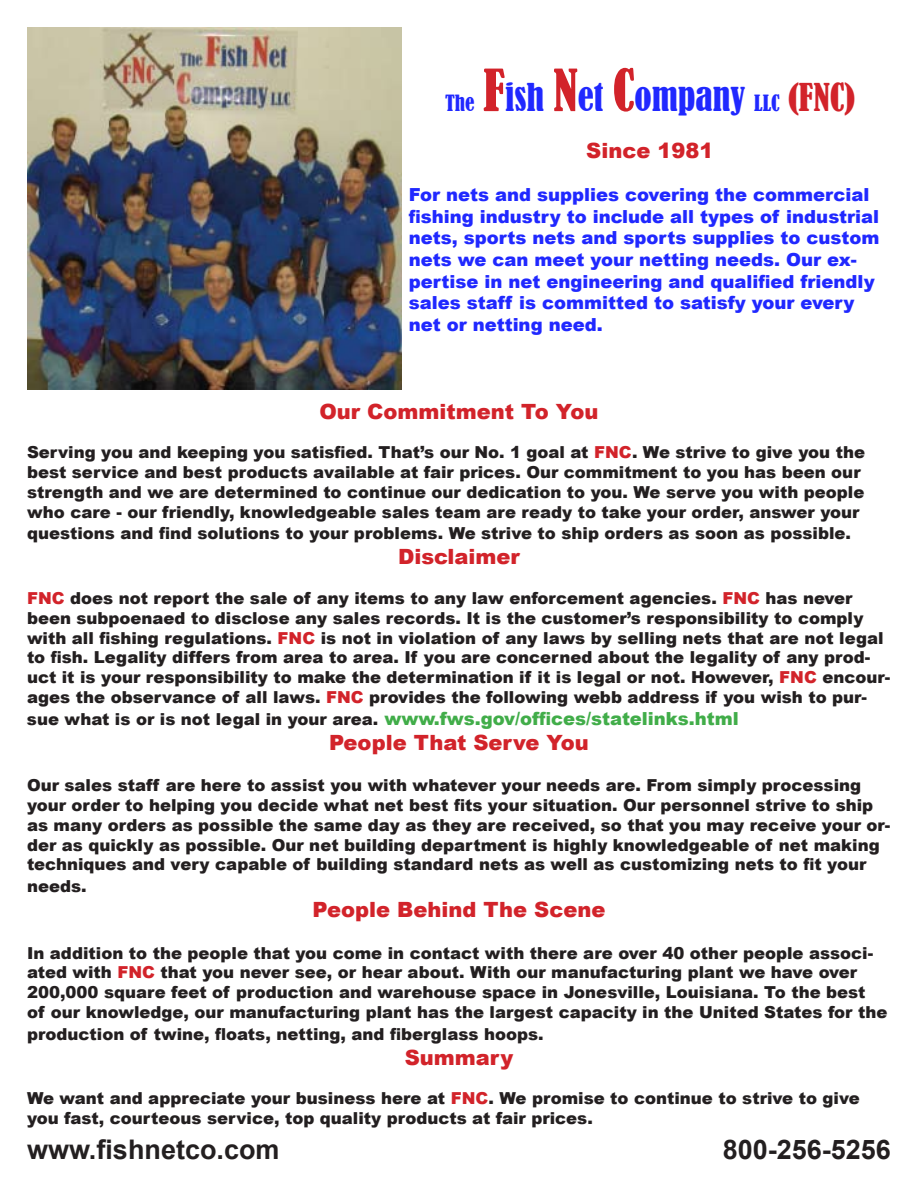
<style>
.page{position:relative;width:918px;height:1188px;background:#fff}
.page>*{position:absolute;margin:0;border:0;box-sizing:border-box;transform-origin:0 0}
.t1{font:condensed 36px "Bernard";color:#2028ff}
.t2{font:700 27px "Arial";color:#231f20}
.t3{font:900 21px "Arial";color:#d2232a}
.t4{font:condensed 21px "Bernard";color:#2028ff}
.t5{font:900 18px/21.6px "Arial";color:#2028ff}
.t6{font:900 18px "Arial";color:#41ad49}
.t7{font:900 16.5px/19.8px "Arial";color:#231f20}
.s1{font-size:54px;color:#d2232a}
.s2{font-size:21px}
.s3{color:#d2232a}
.s4{font-size:16.5px;color:#231f20}
</style>
<div class="page">
<img style="left:27px;top:27px;width:375px;height:363px">
<h1 class="t1" style="left:483px;top:76px;width:373px"><span class="s1">F</span>ish <span class="s1">N</span>et <span class="s1">C</span>ompany <span class="s2">LLC</span> <span class="s3">(FNC)</span></h1>
<p class="t3" style="left:586px;top:135px;width:129px">Since 1981</p>
<p class="t5" style="left:409px;top:183px;width:472px">For nets and supplies covering the commercial fishing industry to include all types of industrial nets, sports nets and sports supplies to custom nets we can meet your netting needs. Our ex&shy;pertise in net engineering and qualified friendly sales staff is committed to satisfy your every net or netting need.</p>
<p class="t4" style="left:445px;top:91px;width:31px">The</p>
<p class="t3" style="left:319px;top:396px;width:281px">Our Commitment To You</p>
<p class="t7" style="left:27px;top:442px;width:840px">Serving you and keeping you satisfied. That’s our No. 1 goal at <span class="s3">FNC</span>. We strive to give you the best service and best products available at fair prices. Our commitment to you has been our strength and we are determined to continue our dedication to you. We serve you with people who care - our friendly, knowledgeable sales team are ready to take your order, answer your</p>
<p class="t7" style="left:27px;top:523px;width:826px">questions and find solutions to your problems. We strive to ship orders as soon as possible.</p>
<p class="t3" style="left:398px;top:542px;width:123px">Disclaimer</p>
<p class="t7" style="left:27px;top:588px;width:865px"><span class="s3">FNC</span> does not report the sale of any items to any law enforcement agencies. <span class="s3">FNC</span> has never been subpoenaed to disclose any sales records. It is the customer’s responsibility to comply with all fishing regulations. <span class="s3">FNC</span> is not in violation of any laws by selling nets that are not legal to fish. Legality differs from area to area. If you are concerned about the legality of any prod&shy;uct it is your responsibility to make the determination if it is legal or not. However, <span class="s3">FNC</span> encour&shy;ages the observance of all laws. <span class="s3">FNC</span> provides the following webb address if you wish to pur-</p>
<p class="t6" style="left:27px;top:705px;width:713px"><span class="s4">sue what is or is not legal in your area.</span> www.fws.gov/offices/statelinks.html</p>
<p class="t3" style="left:329px;top:727px;width:261px">People That Serve You</p>
<p class="t7" style="left:27px;top:775px;width:865px">Our sales staff are here to assist you with whatever your needs are. From simply processing your order to helping you decide what net best fits your situation. Our personnel strive to ship as many orders as possible the same day as they are received, so that you may receive your or&shy;der as quickly as possible. Our net building department is highly knowledgeable of net making techniques and very capable of building standard nets as well as customizing nets to fit your</p>
<p class="t7" style="left:27px;top:876px;width:61px">needs.</p>
<p class="t3" style="left:313px;top:895px;width:294px">People Behind The Scene</p>
<p class="t7" style="left:27px;top:942px;width:862px">In addition to the people that you come in contact with there are over 40 other people associ&shy;ated with <span class="s3">FNC</span> that you never see, or hear about. With our manufacturing plant we have over 200,000 square feet of production and warehouse space in Jonesville, Louisiana. To the best<br>of our knowledge, our manufacturing plant has the largest capacity in the United States for the</p>
<p class="t7" style="left:27px;top:1023px;width:518px">production of twine, floats, netting, and fiberglass hoops.</p>
<p class="t3" style="left:405px;top:1042px;width:110px">Summary</p>
<p class="t7" style="left:27px;top:1088px;width:834px">We want and appreciate your business here at <span class="s3">FNC</span>. We promise to continue to strive to give you fast, courteous service, top quality products at fair prices.</p>
<h2 class="t2" style="left:27px;top:1132px;width:254px">www.fishnetco.com</h2>
<h2 class="t2" style="left:723px;top:1132px;width:170px">800-256-5256</h2>
</div>
